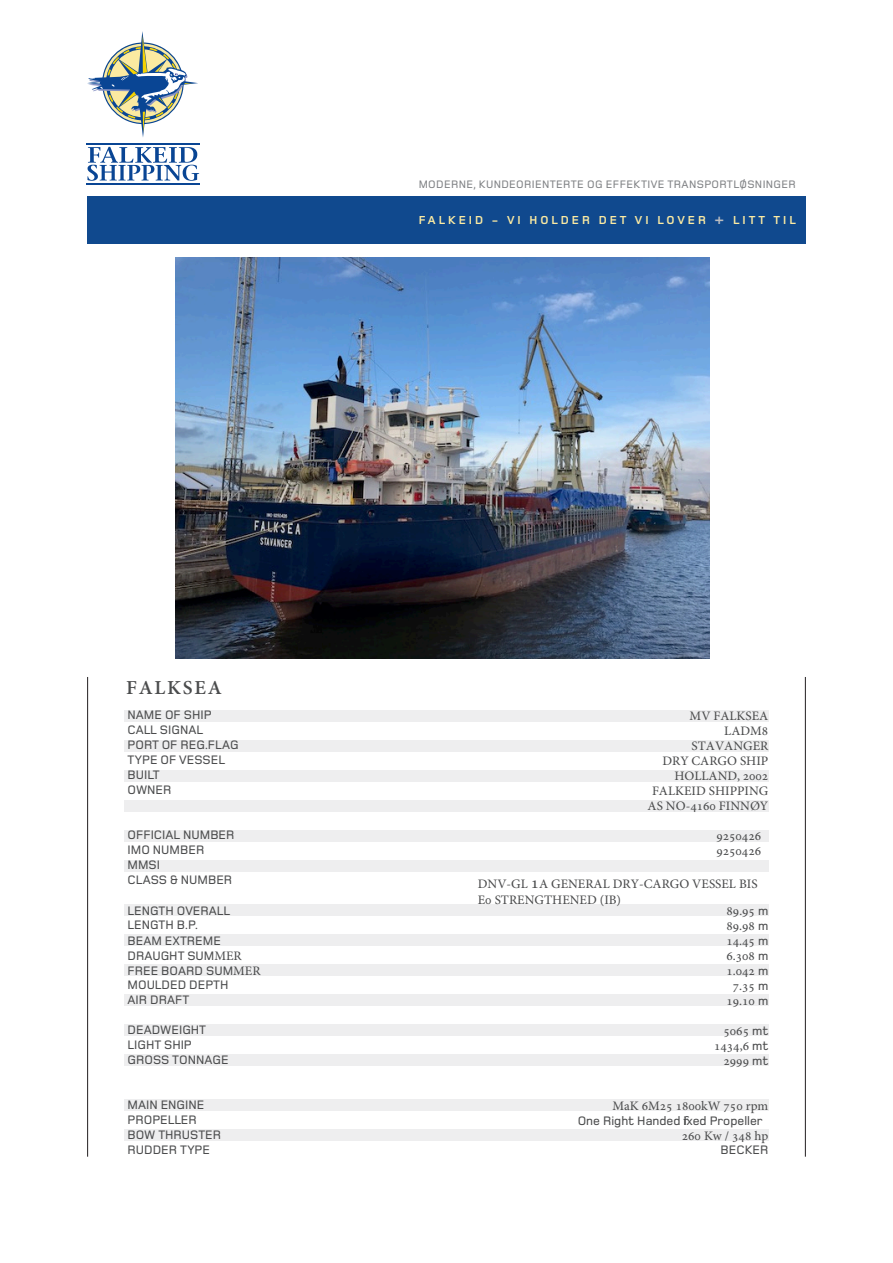
<style>
.page{position:relative;width:893px;height:1263px;background:#fff}
.page>*{position:absolute;margin:0;border:0;box-sizing:border-box;transform-origin:0 0}
.t1{font:700 19.5px "Adobe Hebrew";letter-spacing:.09em;color:#4b4c4d}
.t2{font:500 12.75px/14.9px "Foundry Monoline";color:#4b4c4d}
.t3{font:12.75px/15px "Adobe Hebrew";color:#4b4c4d;text-align:right}
.t4{font:700 12px "Foundry Monoline";letter-spacing:.25em;color:#fceba3}
.t5{font:500 11.25px "Foundry Monoline";letter-spacing:.03em;color:#808285}
.s1{font-size:15px;color:#bcbdc0}
.s2{font-size:16.5px}
.s3{font-family:"Adobe Hebrew";font-weight:400}
.s4{font-family:"Foundry Monoline";font-weight:500}
</style>
<div class="page">
<div style="left:124px;top:710px;width:645px;height:12px;background:#eeeeef"></div>
<div style="left:124px;top:740px;width:645px;height:12px;background:#eeeeef"></div>
<div style="left:124px;top:770px;width:645px;height:12px;background:#eeeeef"></div>
<div style="left:124px;top:800px;width:645px;height:12px;background:#eeeeef"></div>
<div style="left:124px;top:830px;width:645px;height:12px;background:#eeeeef"></div>
<div style="left:124px;top:860px;width:645px;height:12px;background:#eeeeef"></div>
<div style="left:124px;top:904px;width:645px;height:12px;background:#eeeeef"></div>
<div style="left:124px;top:934px;width:645px;height:12px;background:#eeeeef"></div>
<div style="left:124px;top:964px;width:645px;height:12px;background:#eeeeef"></div>
<div style="left:124px;top:994px;width:645px;height:12px;background:#eeeeef"></div>
<div style="left:124px;top:1024px;width:645px;height:12px;background:#eeeeef"></div>
<div style="left:124px;top:1054px;width:645px;height:12px;background:#eeeeef"></div>
<div style="left:124px;top:1100px;width:645px;height:11px;background:#eeeeef"></div>
<div style="left:124px;top:1130px;width:645px;height:11px;background:#eeeeef"></div>
<div style="left:87px;top:196px;width:719px;height:47px;background:#10498e"></div>
<hr style="left:87px;top:677px;width:1px;height:480px;background:#231f20">
<hr style="left:805px;top:677px;width:1px;height:480px;background:#231f20">
<svg style="left:87px;top:31px;width:111px;height:106px"></svg>
<hr style="left:87px;top:143px;width:113px;height:1px;background:#094594">
<hr style="left:87px;top:183px;width:113px;height:2px;background:#094594">
<svg style="left:87px;top:147px;width:113px;height:34px"></svg>
<img style="left:176px;top:258px;width:534px;height:400px">
<p class="t5" style="left:419px;top:178px;width:379px">MODERNE, KUNDEORIENTERTE OG EFFEKTIVE TRANSPORTLØSNINGER</p>
<p class="t4" style="left:419px;top:213px;width:379px">FALKEID - VI HOLDER DET VI LOVER <span class="s1">+</span> LITT TIL</p>
<p class="t1" style="left:126px;top:676px;width:97px">FALKSEA</p>
<p class="t2" style="left:128px;top:708px;width:86px">NAME OF SHIP</p>
<p class="t2" style="left:128px;top:723px;width:77px">CALL SIGNAL</p>
<p class="t2" style="left:128px;top:738px;width:113px">PORT OF REG.FLAG</p>
<p class="t2" style="left:128px;top:753px;width:99px">TYPE OF VESSEL</p>
<p class="t2" style="left:128px;top:768px;width:34px">BUILT</p>
<p class="t2" style="left:128px;top:783px;width:45px">OWNER</p>
<p class="t3" style="left:648px;top:708px;width:122px">MV FALKSEA<br>LADM8<br>STAVANGER<br>DRY CARGO SHIP<br>HOLLAND, 2002<br>FALKEID SHIPPING<br>AS NO-4160 FINNØY</p>
<p class="t2" style="left:128px;top:828px;width:108px">OFFICIAL NUMBER</p>
<p class="t3" style="left:716px;top:828px;width:46px">9250426</p>
<p class="t2" style="left:128px;top:843px;width:78px">IMO NUMBER</p>
<p class="t3" style="left:716px;top:843px;width:46px">9250426</p>
<p class="t2" style="left:128px;top:858px;width:34px">MMSI</p>
<p class="t2" style="left:128px;top:873px;width:106px">CLASS &amp; NUMBER</p>
<p class="t3" style="left:478px;top:875px;width:281px;line-height:16.6px;text-align:left">DNV-GL <span class="s2">1</span>A GENERAL DRY-CARGO VESSEL BIS<br>E0 STRENGTHENED (IB)</p>
<p class="t2" style="left:128px;top:904px;width:134px">LENGTH OVERALL<br>LENGTH B.P.<br>BEAM EXTREME<br>DRAUGHT SUM<span class="s3">MER<br></span>FREE BOARD SUM<span class="s3">MER<br></span>MOULDED DEPTH<br>AIR DRAFT</p>
<p class="t3" style="left:726px;top:903px;width:43px;text-align:center">89<span class="s4">.</span>95 <span class="s4">m<br></span>89.98 <span class="s4">m<br></span>14.45 <span class="s4">m<br></span>6.308 <span class="s4">m<br></span>1.042 <span class="s4">m<br></span>7.35 <span class="s4">m<br></span>19.10 <span class="s4">m</span></p>
<p class="t2" style="left:128px;top:1023px;width:103px">DEADWEIGHT<br>LIGHT SHIP<br>GROSS TONNAGE</p>
<p class="t3" style="left:714px;top:1023px;width:56px">5065 <span class="s4">mt<br></span>1434,6 <span class="s4">mt<br></span>2999 <span class="s4">mt</span></p>
<p class="t2" style="left:128px;top:1098px;width:78px">MAIN ENGINE</p>
<p class="t2" style="left:128px;top:1113px;width:71px">PROPELLER</p>
<p class="t2" style="left:128px;top:1128px;width:95px">BOW THRUSTER</p>
<p class="t2" style="left:128px;top:1143px;width:84px">RUDDER TYPE</p>
<p class="t3" style="left:612px;top:1098px;width:157px">MaK 6M25 1800kW 750 rpm</p>
<p class="t2" style="left:578px;top:1114px;width:186px">One Right Handed fixed Propeller</p>
<p class="t3" style="left:682px;top:1128px;width:88px">260 Kw / 348 hp</p>
<p class="t2" style="left:721px;top:1143px;width:49px">BECKER</p>
</div>
